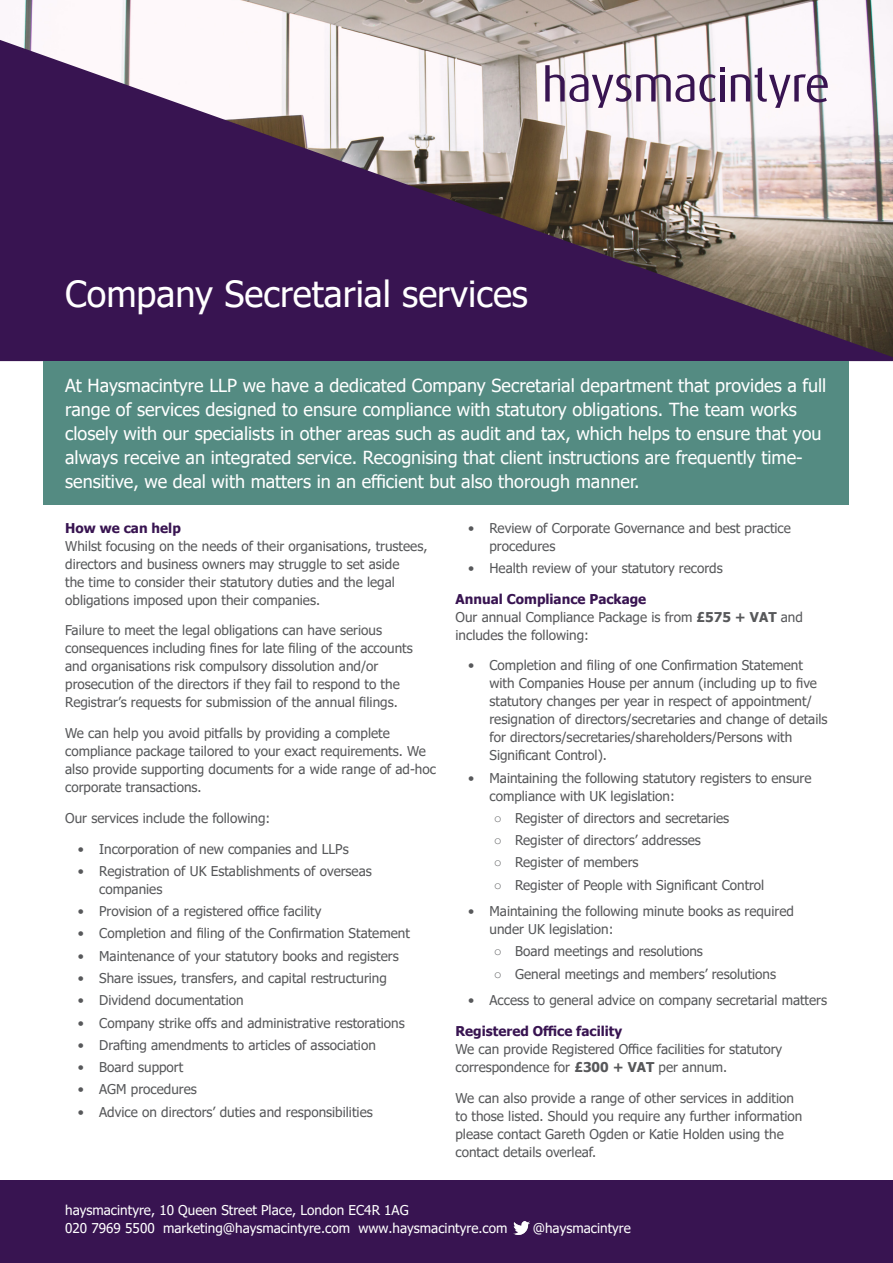
<style>
.page{position:relative;width:893px;height:1263px;background:#fff}
.page>*{position:absolute;margin:0;border:0;box-sizing:border-box;transform-origin:0 0}
.t1{font:36px "Tahoma";color:#fff}
.Intro_text{font:18px/24px "Tahoma";color:#fff}
.Body_copy{font:13.5px/18px "Tahoma";color:#57585a}
.t2{font:13.5px/18px "Tahoma";color:#fff}
.Subhead{font:700 13.5px "Tahoma";color:#381451}
.s1{font-weight:700}
</style>
<div class="page">
<img style="left:0;top:0;width:893px;height:40px">
<svg style="left:0;top:40px;width:893px;height:321px;fill:#381451"></svg>
<div style="left:44px;top:361px;width:805px;height:144px;background:#548b82"></div>
<svg style="left:545px;top:65px;width:180px;height:43px"></svg>
<svg style="left:731px;top:67px;width:97px;height:41px"></svg>
<div style="left:0;top:1180px;width:893px;height:83px;background:#381451"></div>
<img style="left:513px;top:1222px;width:16px;height:12px">
<p class="t1" style="left:65px;top:270px;width:464px">Company Secretarial services</p>
<p class="Intro_text" style="left:65px;top:374px;width:763px">At Haysmacintyre LLP we have a dedicated Company Secretarial department that provides a full range of services designed to ensure compliance with statutory obligations. The team works closely with our specialists in other areas such as audit and tax, which helps to ensure that you always receive an integrated service. Recognising that client instructions are frequently time&shy;sensitive, we deal with matters in an efficient but also thorough manner.</p>
<p class="Subhead" style="left:65px;top:518px;width:117px">How we can help</p>
<p class="Body_copy" style="left:65px;top:537px;width:364px">Whilst focusing on the needs of their organisations, trustees, directors and business owners may struggle to set aside<br>the time to consider their statutory duties and the legal obligations imposed upon their companies.</p>
<p class="Body_copy" style="left:65px;top:622px;width:349px">Failure to meet the legal obligations can have serious consequences including fines for late filing of the accounts and organisations risk compulsory dissolution and/or prosecution of the directors if they fail to respond to the Registrar’s requests for submission of the annual filings.</p>
<p class="Body_copy" style="left:65px;top:725px;width:372px">We can help you avoid pitfalls by providing a complete compliance package tailored to your exact requirements. We also provide supporting documents for a wide range of ad-hoc corporate transactions.</p>
<p class="Body_copy" style="left:65px;top:810px;width:207px">Our services include the following:</p>
<p class="Body_copy" style="left:78px;top:840px;width:272px">• Incorporation of new companies and LLPs</p>
<p class="Body_copy" style="left:99px;top:863px;width:274px;text-indent:-21px">• Registration of UK Establishments of overseas companies</p>
<p class="Body_copy" style="left:78px;top:903px;width:245px">• Provision of a registered office facility</p>
<p class="Body_copy" style="left:78px;top:925px;width:333px">• Completion and filing of the Confirmation Statement</p>
<p class="Body_copy" style="left:78px;top:947px;width:322px">• Maintenance of your statutory books and registers</p>
<p class="Body_copy" style="left:78px;top:970px;width:311px">• Share issues, transfers, and capital restructuring</p>
<p class="Body_copy" style="left:78px;top:992px;width:167px">• Dividend documentation</p>
<p class="Body_copy" style="left:78px;top:1014px;width:328px">• Company strike offs and administrative restorations</p>
<p class="Body_copy" style="left:78px;top:1036px;width:299px">• Drafting amendments to articles of association</p>
<p class="Body_copy" style="left:78px;top:1059px;width:107px">• Board support</p>
<p class="Body_copy" style="left:78px;top:1081px;width:120px">• AGM procedures</p>
<p class="Body_copy" style="left:78px;top:1103px;width:296px">• Advice on directors’ duties and responsibilities</p>
<p class="Body_copy" style="left:489px;top:519px;width:303px;text-indent:-21px">• Review of Corporate Governance and best practice procedures</p>
<p class="Body_copy" style="left:468px;top:560px;width:256px">• Health review of your statutory records</p>
<p class="Subhead" style="left:455px;top:589px;width:192px">Annual Compliance Package</p>
<p class="Body_copy" style="left:455px;top:608px;width:349px">Our annual Compliance Package is from <span class="s1">£575 + VAT</span> and includes the following:</p>
<p class="Body_copy" style="left:489px;top:657px;width:340px;text-indent:-21px">• Completion and filing of one Confirmation Statement with Companies House per annum (including up to five statutory changes per year in respect of appointment/ resignation of directors/secretaries and change of details for directors/secretaries/shareholders/Persons with Significant Control).</p>
<p class="Body_copy" style="left:489px;top:769px;width:324px;text-indent:-21px">• Maintaining the following statutory registers to ensure compliance with UK legislation:</p>
<p class="Body_copy" style="left:494px;top:810px;width:237px">○ Register of directors and secretaries</p>
<p class="Body_copy" style="left:494px;top:832px;width:209px">○ Register of directors’ addresses</p>
<p class="Body_copy" style="left:494px;top:854px;width:146px">○ Register of members</p>
<p class="Body_copy" style="left:494px;top:876px;width:272px">○ Register of People with Significant Control</p>
<p class="Body_copy" style="left:489px;top:903px;width:306px;text-indent:-21px">• Maintaining the following minute books as required under UK legislation:</p>
<p class="Body_copy" style="left:494px;top:943px;width:211px">○ Board meetings and resolutions</p>
<p class="Body_copy" style="left:494px;top:965px;width:284px">○ General meetings and members’ resolutions</p>
<p class="Body_copy" style="left:468px;top:992px;width:360px">• Access to general advice on company secretarial matters</p>
<p class="Subhead" style="left:455px;top:1022px;width:168px">Registered Office facility</p>
<p class="Body_copy" style="left:455px;top:1041px;width:328px">We can provide Registered Office facilities for statutory correspondence for <span class="s1">£300 + VAT</span> per annum.</p>
<p class="Body_copy" style="left:455px;top:1089px;width:348px">We can also provide a range of other services in addition to those listed. Should you require any further information please contact Gareth Ogden or Katie Holden using the contact details overleaf.</p>
<p class="t2" style="left:65px;top:1202px;width:444px">haysmacintyre, 10 Queen Street Place, London EC4R 1AG<br>020 7969 5500 marketing@haysmacintyre.com www.haysmacintyre.com</p>
<p class="t2" style="left:533px;top:1220px;width:100px">@haysmacintyre</p>
</div>
